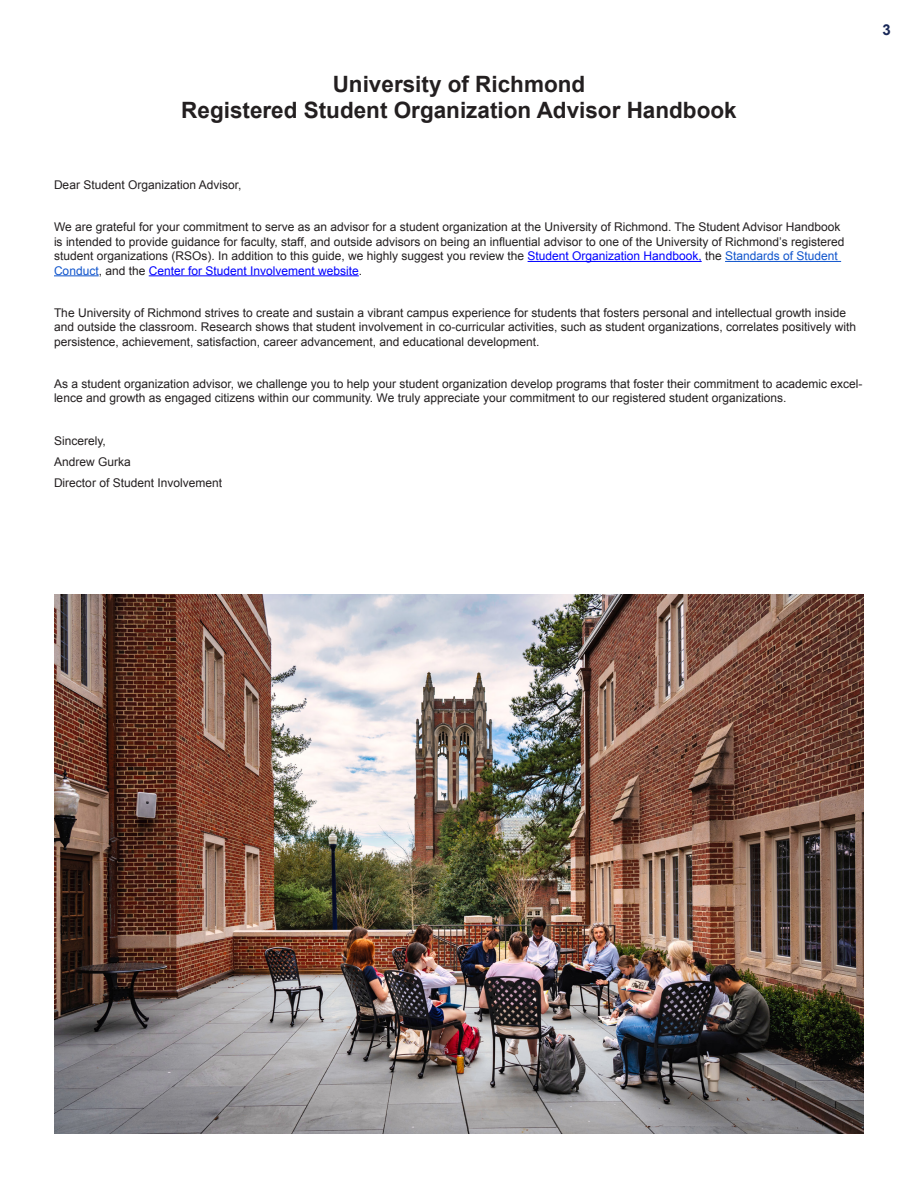
<style>
.page{position:relative;width:918px;height:1188px;background:#fff}
.page>*{position:absolute;margin:0;border:0;box-sizing:border-box;transform-origin:0 0}
.t1{font:700 22.5px "Arial";color:#231f20}
.t2{font:700 15px "Arial";color:#182757}
.Paragraph{font:12px/14.4px "Arial";color:#231f20}
.s1{color:#00f}
.s2{color:#15c}
</style>
<div class="page">
<hr style="left:528px;top:261px;width:174px;height:1px;background:#00f">
<hr style="left:725px;top:261px;width:116px;height:1px;background:#15c">
<hr style="left:54px;top:275px;width:45px;height:1px;background:#15c">
<hr style="left:149px;top:275px;width:210px;height:1px;background:#00f">
<img style="left:54px;top:594px;width:810px;height:540px">
<p class="t1" style="left:333px;top:69px;width:254px">University of Richmond</p>
<p class="t1" style="left:181px;top:95px;width:557px">Registered Student Organization Advisor Handbook</p>
<p class="t2" style="left:883px;top:20px;width:10px">3</p>
<p class="Paragraph" style="left:54px;top:178px;width:189px">Dear Student Organization Advisor,</p>
<p class="Paragraph" style="left:54px;top:220px;width:792px">We are grateful for your commitment to serve as an advisor for a student organization at the University of Richmond. The Student Advisor Handbook is intended to provide guidance for faculty, staff, and outside advisors on being an influential advisor to one of the University of Richmond’s registered student organizations (RSOs). In addition to this guide, we highly suggest you review the <span class="s1">Student Organization Handbook,</span> the <span class="s2">Standards of Student Conduct</span>, and the <span class="s1">Center for Student Involvement website</span>.</p>
<p class="Paragraph" style="left:54px;top:306px;width:804px">The University of Richmond strives to create and sustain a vibrant campus experience for students that fosters personal and intellectual growth inside and outside the classroom. Research shows that student involvement in co-curricular activities, such as student organizations, correlates positively with persistence, achievement, satisfaction, career advancement, and educational development.</p>
<p class="Paragraph" style="left:54px;top:377px;width:810px">As a student organization advisor, we challenge you to help your student organization develop programs that foster their commitment to academic excel&shy;lence and growth as engaged citizens within our community. We truly appreciate your commitment to our registered student organizations.</p>
<p class="Paragraph" style="left:54px;top:433px;width:53px">Sincerely,</p>
<p class="Paragraph" style="left:54px;top:455px;width:78px">Andrew Gurka</p>
<p class="Paragraph" style="left:54px;top:476px;width:170px">Director of Student Involvement</p>
</div>
